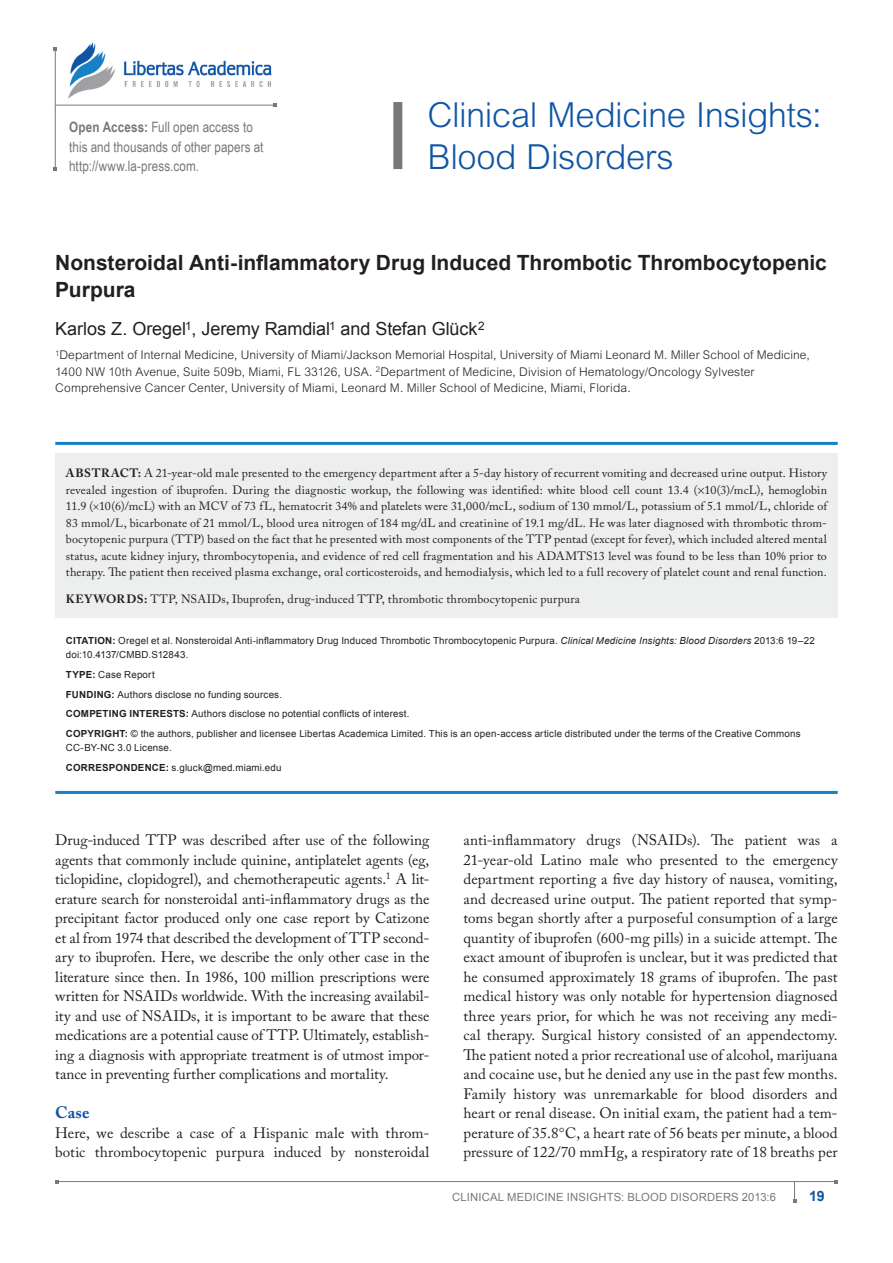
<style>
.page{position:relative;width:893px;height:1263px;background:#fff}
.page>*{position:absolute;margin:0;border:0;box-sizing:border-box;transform-origin:0 0}
.JournalName{font:300 34.5px/41.4px "Arial MT Std";letter-spacing:-.01em;color:#1055a4}
.ArticleTitle{font:700 21px/27px "Arial";color:#231f20}
.AuthorName{font:18px "Arial";letter-spacing:-.005em;color:#231f20}
.Heading1{font:700 16.5px "Adobe Caslon Pro";color:#1055a4}
.BodyText_First{font:15px/19.5px "Adobe Caslon Pro";letter-spacing:.005em;color:#231f20;text-align:justify}
.OpenAccess{font:14.25px/19.5px "Arial Narrow";letter-spacing:.005em;color:#76787b}
.RunningFooter-Folio{font:700 14.25px "Arial";color:#1055a4}
.t1{font:12px/16.5px "Adobe Caslon Pro";letter-spacing:.015em;color:#231f20;text-align:justify}
.AuthorAffiliation{font:300 12px/16.5px "Arial MT Std";letter-spacing:.01em;color:#231f20}
.RunningFooter{font:11.25px "Arial";letter-spacing:.02em;color:#76787b}
.Citation{font:9.75px/13.5px "Arial";letter-spacing:.02em;color:#231f20}
.Citation_Last{font:9.75px "Arial";letter-spacing:.015em;color:#231f20}
.s1{font-weight:700}
.s2{font-style:italic}
</style>
<div class="page">
<hr style="left:57px;top:1181px;width:779px;height:1px;background:#76787b">
<svg style="left:793px;top:1182px;width:3px;height:20px"></svg>
<hr style="left:55px;top:49px;width:1px;height:120px;background:#76787b">
<hr style="left:55px;top:105px;width:220px;height:1px;background:#76787b">
<img style="left:68px;top:42px;width:204px;height:57px">
<div style="left:393px;top:102px;width:9px;height:67px;background:#76787b"></div>
<hr style="left:55px;top:442px;width:783px;height:3px;background:#1582c5">
<hr style="left:55px;top:791px;width:783px;height:3px;background:#1582c5">
<div style="left:55px;top:453px;width:783px;height:165px;background:#edeeee"></div>
<p class="OpenAccess" style="left:69px;top:117px;width:196px"><span class="s1">Open Access:</span> Full open access to this and thousands of other papers at http://www.la-press.com.</p>
<p class="JournalName" style="left:428px;top:96px;width:396px">Clinical Medicine Insights:<br>Blood Disorders</p>
<p class="ArticleTitle" style="left:55px;top:250px;width:773px">Nonsteroidal Anti-inflammatory Drug Induced Thrombotic Thrombocytopenic<br>Purpura</p>
<p class="AuthorName" style="left:55px;top:317px;width:431px">Karlos Z. Oregel<sup>1</sup>, Jeremy Ramdial<sup>1</sup> and Stefan Glück<sup>2</sup></p>
<p class="AuthorAffiliation" style="left:55px;top:348px;width:756px"><sup>1</sup>Department of Internal Medicine, University of Miami/Jackson Memorial Hospital, University of Miami Leonard M. Miller School of Medicine,<br>1400 NW 10th Avenue, Suite 509b, Miami, FL 33126, USA. <sup>2</sup>Department of Medicine, Division of Hematology/Oncology Sylvester<br>Comprehensive Cancer Center, University of Miami, Leonard M. Miller School of Medicine, Miami, Florida.</p>
<p class="t1" style="left:66px;top:465px;width:763px"><span class="s1">ABSTRACT:</span> A 21-year-old male presented to the emergency department after a 5-day history of recurrent vomiting and decreased urine output. History revealed ingestion of ibuprofen. During the diagnostic workup, the following was identified: white blood cell count 13.4 ( 10(3)/mcL), hemoglobin 11.9 ( 10(6)/mcL) with an MCV of 73 fL, hematocrit 34% and platelets were 31,000/mcL, sodium of 130 mmol/L, potassium of 5.1 mmol/L, chloride of 83 mmol/L, bicarbonate of 21 mmol/L, blood urea nitrogen of 184 mg/dL and creatinine of 19.1 mg/dL. He was later diagnosed with thrombotic throm&shy;bocytopenic purpura (TTP) based on the fact that he presented with most components of the TTP pentad (except for fever), which included altered mental status, acute kidney injury, thrombocytopenia, and evidence of red cell fragmentation and his ADAMTS13 level was found to be less than 10% prior to therapy. The patient then received plasma exchange, oral corticosteroids, and hemodialysis, which led to a full recovery of platelet count and renal function.</p>
<p class="t1" style="left:66px;top:591px;width:515px"><span class="s1">KEYWORDS:</span> TTP, NSAIDs, Ibuprofen, drug-induced TTP, thrombotic thrombocytopenic purpura</p>
<p class="Citation" style="left:66px;top:634px;width:750px"><span class="s1">CITATION:</span> Oregel et al. Nonsteroidal Anti-inflammatory Drug Induced Thrombotic Thrombocytopenic Purpura. <span class="s2">Clinical Medicine Insights: Blood Disorders</span> 2013:6 19–22 doi:10.4137/CMBD.S12843.</p>
<p class="Citation" style="left:66px;top:668px;width:90px"><span class="s1">TYPE:</span> Case Report</p>
<p class="Citation" style="left:66px;top:687px;width:218px"><span class="s1">FUNDING:</span> Authors disclose no funding sources.</p>
<p class="Citation" style="left:66px;top:707px;width:345px"><span class="s1">COMPETING INTERESTS:</span> Authors disclose no potential conflicts of interest.</p>
<p class="Citation" style="left:66px;top:727px;width:736px"><span class="s1">COPYRIGHT:</span> © the authors, publisher and licensee Libertas Academica Limited. This is an open-access article distributed under the terms of the Creative Commons<br>CC-BY-N C 3.0 License.</p>
<p class="Citation_Last" style="left:66px;top:761px;width:217px"><span class="s1">CORRESPONDENCE:</span> s.gluck@med.miami.edu</p>
<p class="BodyText_First" style="left:55px;top:830px;width:376px">Drug-induced TTP was described after use of the following agents that commonly include quinine, antiplatelet agents (eg, ticlopidine, clopidogrel), and chemotherapeutic agents.<sup>1</sup> A lit&shy;erature search for nonsteroidal anti-inflammatory drugs as the precipitant factor produced only one case report by Catizone et al from 1974 that described the development of TTP second&shy;ary to ibuprofen. Here, we describe the only other case in the literature since then. In 1986, 100 million prescriptions were written for NSAIDs worldwide. With the increasing availabil&shy;ity and use of NSAIDs, it is important to be aware that these medications are a potential cause of TTP. Ultimately, establish&shy;ing a diagnosis with appropriate treatment is of utmost impor&shy;tance in preventing further complications and mortality.</p>
<p class="Heading1" style="left:55px;top:1103px;width:36px">Case</p>
<p class="BodyText_First" style="left:55px;top:1123px;width:376px">Here, we describe a case of a Hispanic male with throm&shy;botic thrombocytopenic purpura induced by nonsteroidal</p>
<p class="BodyText_First" style="left:463px;top:830px;width:376px">anti-inflammatory drugs (NSAIDs). The patient was a 21-year-old Latino male who presented to the emergency department reporting a five day history of nausea, vomiting, and decreased urine output. The patient reported that symp&shy;toms began shortly after a purposeful consumption of a large quantity of ibuprofen (600-mg pills) in a suicide attempt. The exact amount of ibuprofen is unclear, but it was predicted that he consumed approximately 18 grams of ibuprofen. The past medical history was only notable for hypertension diagnosed three years prior, for which he was not receiving any medi&shy;cal therapy. Surgical history consisted of an appendectomy.<br>The patient noted a prior recreational use of alcohol, marijuana and cocaine use, but he denied any use in the past few months.<br>Family history was unremarkable for blood disorders and heart or renal disease. On initial exam, the patient had a tem&shy;perature of 35.8 C, a heart rate of 56 beats per minute, a blood pressure of 122/70 mmHg, a respiratory rate of 18 breaths per</p>
<p class="RunningFooter" style="left:452px;top:1189px;width:325px">Clinical Medicine I nsights: Blood Disorders 2013:6</p>
<p class="RunningFooter-Folio" style="left:809px;top:1186px;width:17px">19</p>
</div>
